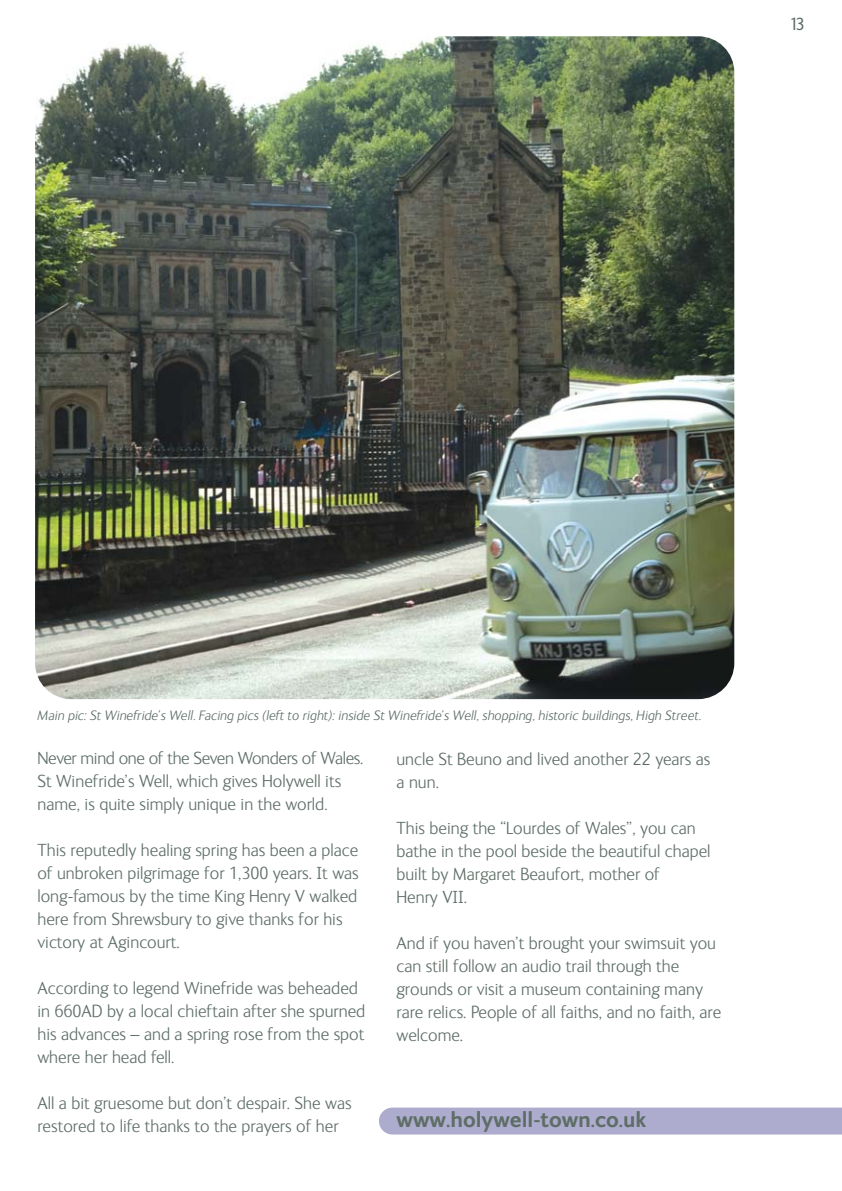
<style>
.page{position:relative;width:842px;height:1191px;background:#fff}
.page>*{position:absolute;margin:0;border:0;box-sizing:border-box;transform-origin:0 0}
.t1{font:700 22px "FS Ingrid";color:#5e6e66}
.t2{font:300 18px/23px "FS Ingrid";color:#5e6e66}
.t3{font:18px "FS Ingrid";color:#5e6e66}
.t4{font:italic 300 14px "FS Ingrid";color:#5e6e66}
</style>
<div class="page">
<div style="left:379px;top:1107px;width:462px;height:27px;background:#adacce"></div>
<img style="left:35px;top:36px;width:699px;height:663px;border-radius:36px">
<p class="t3" style="left:789px;top:17px;width:17px">13</p>
<p class="t4" style="left:38px;top:710px;width:665px">Main pic: St Winefride’s Well. Facing pics (left to right): inside St Winefride’s Well, shopping, historic buildings, High Street.</p>
<p class="t2" style="left:37px;top:748px;width:327px">Never mind one of the Seven Wonders of Wales.<br>St Winefride’s Well, which gives Holywell its name, is quite simply unique in the world.</p>
<p class="t2" style="left:37px;top:840px;width:323px">This reputedly healing spring has been a place of unbroken pilgrimage for 1,300 years. It was long-famous by the time King Henry V walked here from Shrewsbury to give thanks for his victory at Agincourt.</p>
<p class="t2" style="left:37px;top:978px;width:329px">According to legend Winefride was beheaded in 660AD by a local chieftain after she spurned his advances – and a spring rose from the spot where her head fell.</p>
<p class="t2" style="left:37px;top:1093px;width:316px">All a bit gruesome but don’t despair. She was restored to life thanks to the prayers of her</p>
<p class="t2" style="left:396px;top:749px;width:315px">uncle St Beuno and lived another 22 years as a nun.</p>
<p class="t2" style="left:396px;top:818px;width:315px">This being the “Lourdes of Wales”, you can bathe in the pool beside the beautiful chapel built by Margaret Beaufort, mother of<br>Henry VII.</p>
<p class="t2" style="left:396px;top:933px;width:326px">And if you haven’t brought your swimsuit you can still follow an audio trail through the grounds or visit a museum containing many rare relics. People of all faiths, and no faith, are welcome.</p>
<p class="t1" style="left:396px;top:1111px;width:251px">www.holywell-town.co.uk</p>
</div>
